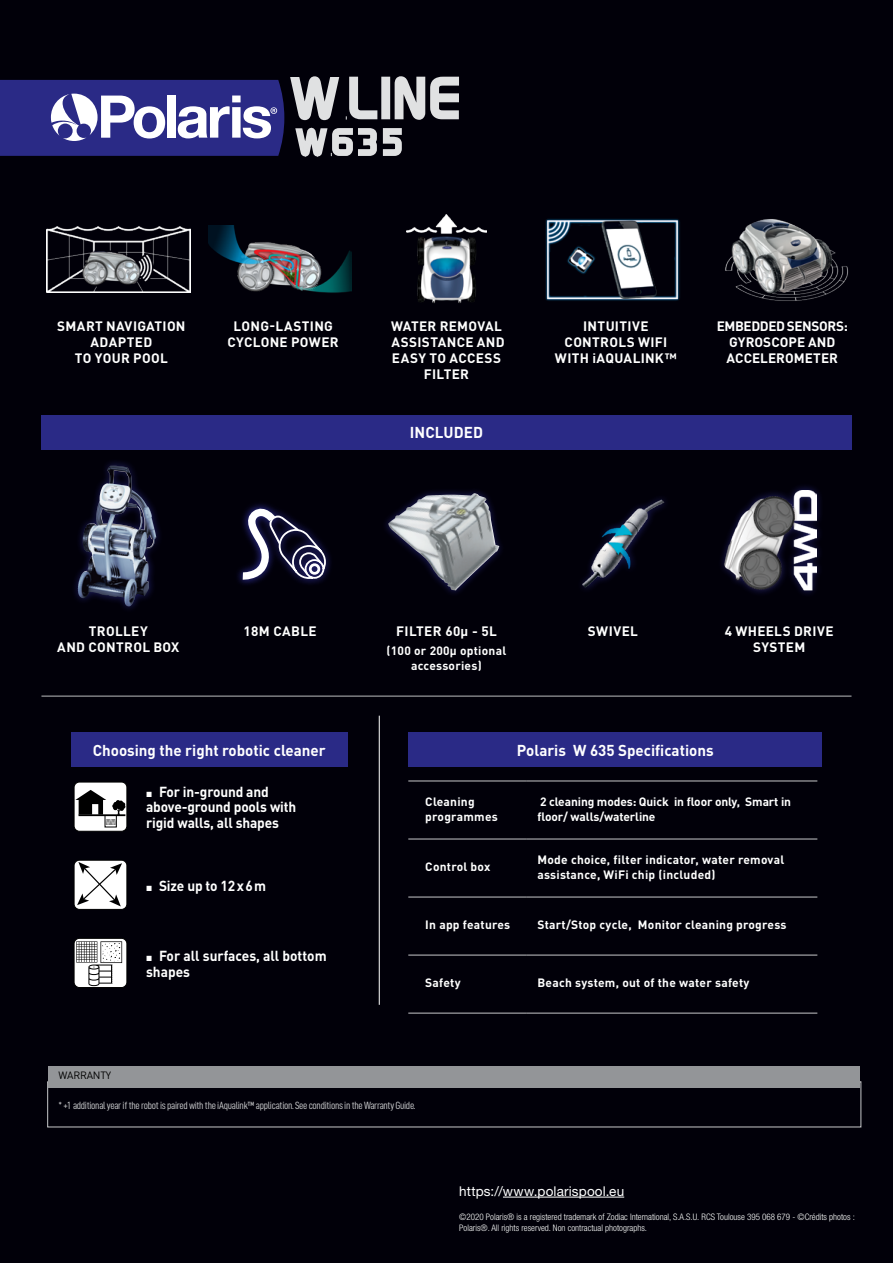
<style>
.page{position:relative;width:893px;height:1263px;background:#010009}
.page>*{position:absolute;margin:0;border:0;box-sizing:border-box;transform-origin:0 0}
.t1{font:54.15px "Bazouk SSK";color:#e0e1e2}
.t2{font:33.9px "Bazouk SSK";color:#e0e1e2}
.t3{font:700 15.6px "DIN Pro";color:#fff}
.t4{font:700 14.4px/15.6px "DIN Pro";letter-spacing:-.01em;color:#fff;scale:.95 1}
.t5{font:700 13.5px/16.2px "DIN Pro";letter-spacing:.02em;color:#fff;text-align:center}
.t6{font:700 13.5px/16.2px "DIN Pro";color:#fff;text-align:center}
.t7{font:13.5px "Helvetica Neue LT Std";letter-spacing:.01em;color:#fff}
.t8{font:700 12px/14.4px "DIN Pro";letter-spacing:.02em;color:#fff}
.t9{font:700 12px/14.4px "DIN Pro";letter-spacing:-.01em;color:#fff}
.t10{font:10.5px "D DIN Condensed";letter-spacing:-.03em;color:#c7c8ca}
.t11{font:10.5px "DIN Pro";letter-spacing:-.02em;color:#000}
.t12{font:300 condensed 9px/10.8px "Helvetica Neue LT Std";color:#fff}
</style>
<div class="page">
<svg style="left:0;top:76px;width:459px;height:81px"></svg>
<div style="left:74px;top:782px;width:53px;height:49px;background:#fff;border-radius:5px"></div>
<div style="left:74px;top:782px;width:53px;height:49px;border:1px solid #000;border-radius:5px"></div>
<svg style="left:75px;top:790px;width:50px;height:35px"></svg>
<div style="left:74px;top:938px;width:53px;height:49px;background:#fff;border-radius:5px"></div>
<div style="left:74px;top:938px;width:53px;height:50px;border:1px solid #000;border-radius:5px"></div>
<svg style="left:76px;top:941px;width:46px;height:45px"></svg>
<div style="left:74px;top:860px;width:53px;height:49px;background:#fff;border-radius:5px"></div>
<div style="left:74px;top:860px;width:53px;height:50px;border:1px solid #000;border-radius:5px"></div>
<svg style="left:77px;top:862px;width:45px;height:44px"></svg>
<img style="left:581px;top:498px;width:85px;height:92px">
<div style="left:381px;top:486px;width:125px;height:112px;background:#2a2a86;opacity:.7"></div>
<img style="left:388px;top:493px;width:111px;height:98px">
<div style="left:717px;top:483px;width:107px;height:114px;background:#2a2a86;opacity:.7"></div>
<img style="left:723px;top:490px;width:93px;height:103px">
<div style="left:70px;top:458px;width:94px;height:156px;background:#2a2a86;opacity:.7"></div>
<img style="left:78px;top:466px;width:54px;height:140px">
<div style="left:236px;top:502px;width:97px;height:85px;background:#2a2a86;opacity:.7"></div>
<svg style="left:236px;top:502px;width:91px;height:81px"></svg>
<hr style="left:503px;top:1197px;width:121px;height:1px;background:#fff">
<img style="left:46px;top:226px;width:145px;height:67px">
<img style="left:208px;top:225px;width:144px;height:68px">
<img style="left:545px;top:219px;width:135px;height:82px">
<img style="left:406px;top:214px;width:81px;height:90px">
<img style="left:725px;top:219px;width:123px;height:82px">
<hr style="left:41px;top:696px;width:810px;height:1px;background:#bcbec0">
<div style="left:41px;top:415px;width:810px;height:34px;background:#2a2a86"></div>
<div style="left:71px;top:733px;width:277px;height:34px;background:#2a2a86"></div>
<hr style="left:379px;top:716px;width:1px;height:289px;background:#fff">
<div style="left:408px;top:733px;width:414px;height:34px;background:#2a2a86"></div>
<hr style="left:408px;top:781px;width:119px;height:1px;background:#c7c8ca">
<hr style="left:527px;top:781px;width:290px;height:1px;background:#c7c8ca">
<hr style="left:408px;top:839px;width:119px;height:1px;background:#c7c8ca">
<hr style="left:527px;top:839px;width:290px;height:1px;background:#c7c8ca">
<hr style="left:408px;top:897px;width:119px;height:1px;background:#c7c8ca">
<hr style="left:527px;top:897px;width:290px;height:1px;background:#c7c8ca">
<hr style="left:408px;top:955px;width:119px;height:1px;background:#c7c8ca">
<hr style="left:527px;top:955px;width:290px;height:1px;background:#c7c8ca">
<hr style="left:408px;top:1013px;width:119px;height:1px;background:#c7c8ca">
<hr style="left:527px;top:1013px;width:290px;height:1px;background:#c7c8ca">
<div style="left:48px;top:1066px;width:812px;height:21px;background:#939598"></div>
<h1 class="t1" style="left:290px;top:72px;width:170px">W LINE</h1>
<h2 class="t2" style="left:296px;top:126px;width:108px">W 635</h2>
<p class="t5" style="left:57px;top:317px;width:130px">SMART NAVIGATION<br>ADAPTED<br>TO YOUR POOL</p>
<p class="t5" style="left:228px;top:317px;width:113px">LONG-LASTING<br>CYCLONE POWER</p>
<p class="t5" style="left:391px;top:317px;width:115px">WATER REMOVAL<br>ASSISTANCE AND<br>EASY TO ACCESS<br>FILTER</p>
<h3 class="t3" style="left:410px;top:422px;width:75px">INCLUDED</h3>
<p class="t5" style="left:555px;top:317px;width:124px">INTUITIVE<br>CONTROLS WIFI<br>WITH iAQUALINK™</p>
<p class="t6" style="left:717px;top:317px;width:132px">EMBEDDED SENSORS:<br>GYROSCOPE AND<br>ACCELEROMETER</p>
<p class="t5" style="left:57px;top:622px;width:124px">TROLLEY<br>AND CONTROL BOX</p>
<p class="t5" style="left:243px;top:622px;width:75px">18M CABLE</p>
<p class="t5" style="left:396px;top:622px;width:102px">FILTER 60µ - 5L</p>
<p class="t8" style="left:387px;top:643px;width:121px;line-height:15px;text-align:center">(100 or 200µ optional accessories)</p>
<p class="t5" style="left:588px;top:622px;width:52px">SWIVEL</p>
<p class="t5" style="left:725px;top:622px;width:110px">4 WHEELS DRIVE<br>SYSTEM</p>
<h3 class="t3" style="left:93px;top:739px;width:234px">Choosing the right robotic cleaner</h3>
<p class="t4" style="left:146px;top:783px;width:160px;text-indent:13px">For in-ground and above-ground pools with rigid walls, all shapes</p>
<p class="t4" style="left:159px;top:877px;width:114px">Size up to 12x6m</p>
<p class="t4" style="left:146px;top:948px;width:192px;text-indent:13px">For all surfaces, all bottom shapes</p>
<h3 class="t3" style="left:517px;top:739px;width:198px">Polaris W 635 Specifications</h3>
<p class="t8" style="left:425px;top:794px;width:74px">Cleaning programmes</p>
<p class="t9" style="left:537px;top:794px;width:255px">2 cleaning modes: Quick in floor only, Smart in floor/ walls/waterline</p>
<p class="t8" style="left:425px;top:859px;width:67px">Control box</p>
<p class="t8" style="left:537px;top:852px;width:248px">Mode choice, filter indicator, water removal assistance, WiFi chip (included)</p>
<p class="t8" style="left:425px;top:917px;width:86px">In app features</p>
<p class="t8" style="left:537px;top:917px;width:251px">Start/Stop cycle, Monitor cleaning progress</p>
<p class="t8" style="left:425px;top:975px;width:37px">Safety</p>
<p class="t8" style="left:537px;top:975px;width:213px">Beach system, out of the water safety</p>
<p class="t11" style="left:59px;top:1067px;width:54px">WARRANTY</p>
<p class="t10" style="left:58px;top:1099px;width:359px">* +1 additional year if the robot is paired with the iAqualink™ application. See conditions in the Warranty Guide.</p>
<p class="t7" style="left:459px;top:1183px;width:166px">https://www.polarispool.eu</p>
<p class="t12" style="left:459px;top:1211px;width:397px">©2020 Polaris® is a registered trademark of Zodiac International, S.A.S.U. RCS Toulouse 395 068 679 - ©Crédits photos :<br>Polaris®. All rights reserved. Non contractual photographs.</p>
</div>
